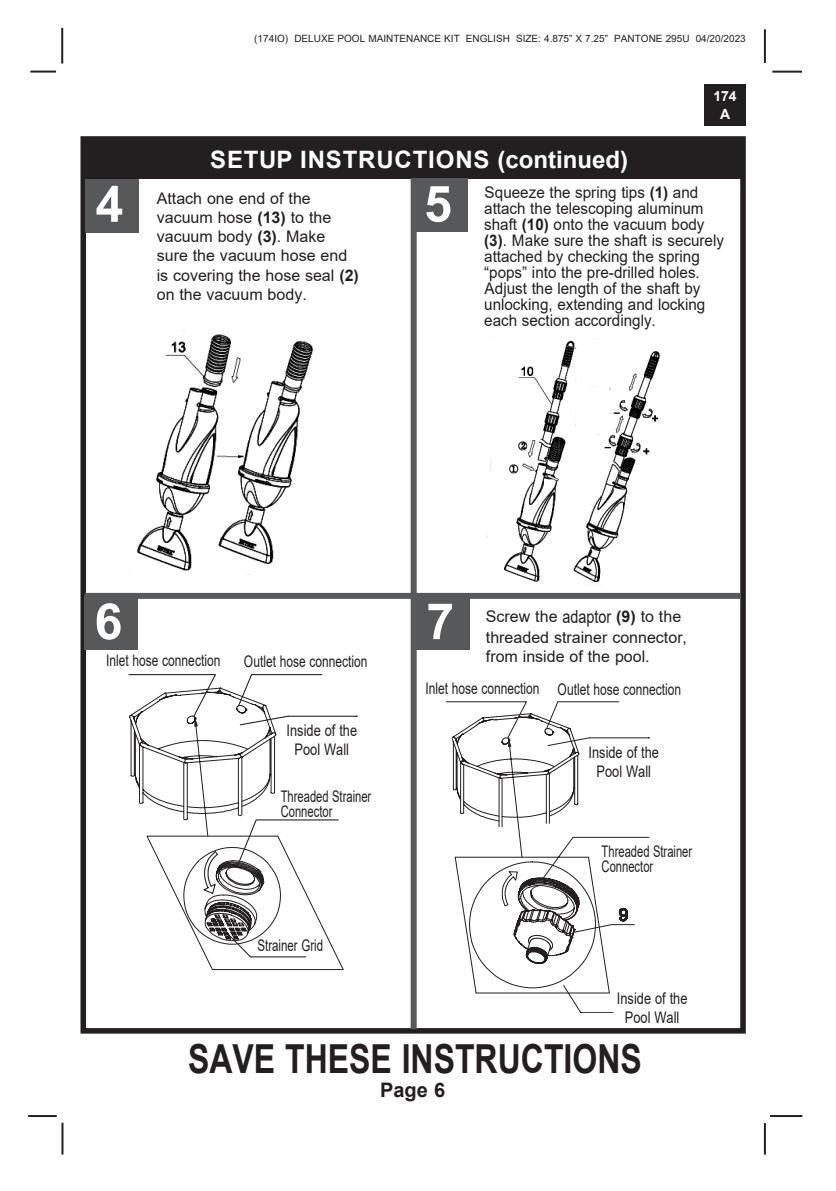
<style>
.page{position:relative;width:836px;height:1191px;background:#fff}
.page>*{position:absolute;margin:0;border:0;box-sizing:border-box;transform-origin:0 0}
.t1{font:700 50px "Arial";color:#fff}
.t2{font:700 40px "Arial";color:#231f20;scale:.8 1}
.t3{font:700 24px "Arial";letter-spacing:.035em;color:#fff}
.t4{font:700 20px "Arial";color:#231f20}
.t5{font:16px/16px "Arial";color:#231f20;scale:.95 1}
.t6{font:16px/19.2px "Arial";color:#231f20}
.t7{font:16px "Arial";color:#231f20;scale:.75 1}
.t8{font:16px/19.2px "Arial";color:#231f20;text-align:center;scale:.8 1}
.t9{font:16px/15px "Arial";color:#231f20;scale:.7 1}
.t10{font:16px "Arial";color:#231f20;scale:.72 1}
.t11{font:700 14px/18px "Arial";color:#fff;text-align:center}
.t12{font:10px "Arial";color:#231f20}
.s1{font-weight:700}
.s2{font-size:18px}
</style>
<div class="page">
<hr style="left:769px;top:1115px;width:33px;height:2px;background:#231f20">
<hr style="left:772px;top:71px;width:29px;height:2px;background:#231f20">
<hr style="left:763px;top:29px;width:2px;height:34px;background:#231f20">
<hr style="left:763px;top:1123px;width:2px;height:31px;background:#231f20">
<div style="left:80px;top:136px;width:665px;height:897px;border:6px solid #231f20"></div>
<div style="left:704px;top:84px;width:41px;height:41px;background:#231f20"></div>
<hr style="left:30px;top:71px;width:26px;height:2px;background:#231f20">
<hr style="left:61px;top:28px;width:2px;height:36px;background:#231f20">
<hr style="left:61px;top:1122px;width:2px;height:32px;background:#231f20">
<hr style="left:28px;top:1115px;width:29px;height:2px;background:#231f20">
<div style="left:85px;top:140px;width:658px;height:39px;background:#231f20"></div>
<div style="left:85px;top:178px;width:54px;height:54px;background:#57585a"></div>
<div style="left:84px;top:593px;width:655px;height:6px;background:#57585a"></div>
<div style="left:410px;top:178px;width:6px;height:851px;background:#57585a"></div>
<div style="left:84px;top:596px;width:54px;height:54px;background:#57585a"></div>
<div style="left:416px;top:596px;width:54px;height:54px;background:#57585a"></div>
<div style="left:414px;top:178px;width:54px;height:54px;background:#57585a"></div>
<img style="left:137px;top:331px;width:176px;height:240px">
<img style="left:487px;top:339px;width:174px;height:243px">
<svg style="left:128px;top:674px;width:229px;height:297px"></svg>
<svg style="left:506px;top:1026px;width:131px;height:8px"></svg>
<svg style="left:446px;top:701px;width:203px;height:312px"></svg>
<p class="t12" style="left:254px;top:31px;width:493px">(174IO) DELUXE POOL MAINTENANCE KIT ENGLISH SIZE: 4.875” X 7.25” PANTONE 295U 04/20/2023</p>
<p class="t1" style="left:95px;top:169px;width:29px">4</p>
<p class="t3" style="left:210px;top:142px;width:419px">SETUP INSTRUCTIONS (continued)</p>
<p class="t11" style="left:713px;top:87px;width:25px">174<br>A</p>
<p class="t6" style="left:157px;top:188px;width:155px">Attach one end of the</p>
<p class="t6" style="left:157px;top:207px;width:203px">vacuum hose <span class="s1">(13)</span> to the vacuum body <span class="s1">(3)</span>. Make sure the vacuum hose end is covering the hose seal <span class="s1">(2) </span>on the vacuum body.</p>
<p class="t1" style="left:424px;top:169px;width:29px">5</p>
<p class="t5" style="left:484px;top:184px;width:232px">Squeeze the spring tips <span class="s1">(1)</span> and attach the telescoping aluminum</p>
<p class="t5" style="left:484px;top:216px;width:254px">shaft <span class="s1">(10)</span> onto the vacuum body <span class="s1">(3)</span>. Make sure the shaft is securely attached by checking the spring “pops” into the pre-drilled holes.<br>Adjust the length of the shaft by unlocking, extending and locking each section accordingly.</p>
<p class="t1" style="left:94px;top:586px;width:29px">6</p>
<p class="t1" style="left:426px;top:586px;width:29px">7</p>
<p class="t7" style="left:106px;top:649px;width:154px">Inlet hose connection</p>
<p class="t7" style="left:244px;top:650px;width:166px">Outlet hose connection</p>
<p class="t6" style="left:485px;top:606px;width:202px;line-height:20px">Screw the <span class="s2">adaptor</span> <span class="s1">(9)</span> to the threaded strainer connector, from inside of the pool.</p>
<p class="t8" style="left:286px;top:721px;width:90px">Inside of the<br>Pool Wall</p>
<p class="t9" style="left:280px;top:789px;width:131px">Threaded Strainer<br>Connector</p>
<p class="t10" style="left:257px;top:934px;width:93px">Strainer Grid</p>
<p class="t7" style="left:425px;top:677px;width:154px">Inlet hose connection</p>
<p class="t7" style="left:557px;top:678px;width:166px">Outlet hose connection</p>
<p class="t8" style="left:588px;top:742px;width:90px">Inside of the<br>Pool Wall</p>
<p class="t9" style="left:601px;top:844px;width:131px">Threaded Strainer<br>Connector</p>
<p class="t8" style="left:616px;top:988px;width:90px">Inside of the<br>Pool Wall</p>
<h2 class="t2" style="left:188px;top:1030px;width:568px">SAVE THESE INSTRUCTIONS</h2>
<p class="t4" style="left:380px;top:1075px;width:67px">Page 6</p>
</div>
